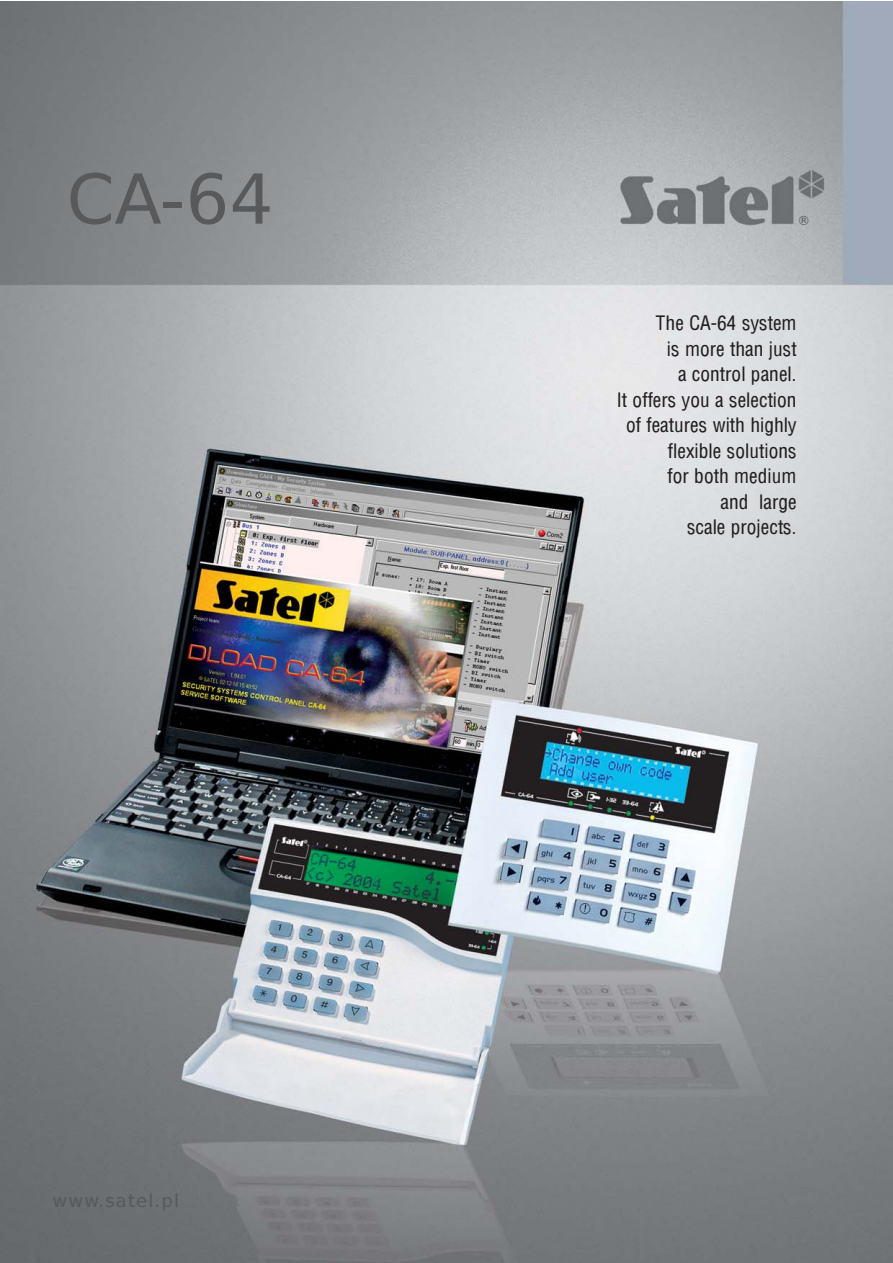
<style>
.page{position:relative;width:893px;height:1263px;background:#fff}
.page>*{position:absolute;margin:0;border:0;box-sizing:border-box;transform-origin:0 0}
.t1{font:69px "TT397 CO00";color:#58595b}
.t2{font:19.5px/25.5px "TT3983 O00";color:#231f20;text-align:right}
.t3{font:18px "TT397 CO00";letter-spacing:.06em;color:#58595b}
.t4{font:12.75px "TT397 CO00";color:#58595b}
</style>
<div class="page">
<img style="left:0;top:2px;width:892px;height:1261px">
<h1 class="t1" style="left:66px;top:171px;width:208px">CA-64</h1>
<p class="t3" style="left:53px;top:1193px;width:128px">www.satel.pl</p>
<p class="t4" style="left:797px;top:215px;width:14px">®</p>
<p class="t2" style="left:616px;top:312px;width:182px">The CA-64 system<br>is more than just<br>a control panel.<br>It offers you a selection of features with highly flexible solutions<br>for both medium<br>and large<br>scale projects.</p>
</div>
